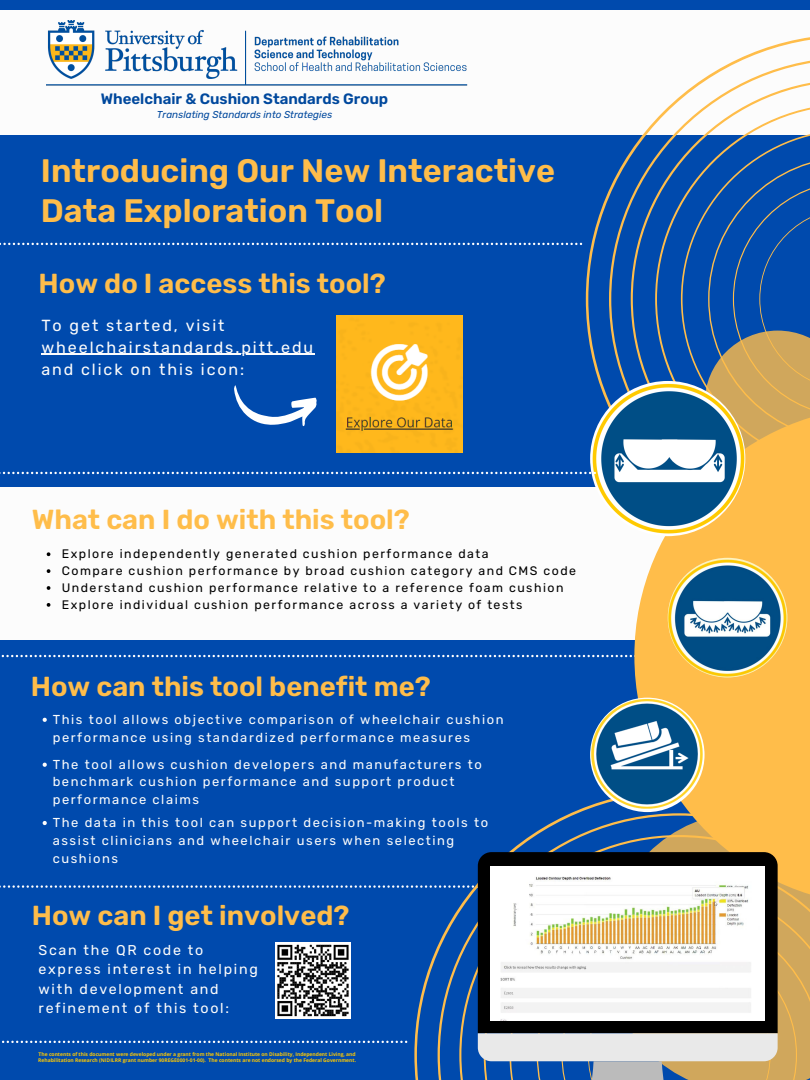
<style>
.page{position:relative;width:810px;height:1080px;background:#004aad}
.page>*{position:absolute;margin:0;border:0;box-sizing:border-box;transform-origin:0 0}
.t1{font:600 32.5px/39.9px "Rubik";color:#ffbd4a}
.t2{font:600 27.5px "Rubik";color:#ffbd4a}
.t3{font:16.06px/22px "Rubik";letter-spacing:.12em;color:#fcfcfc}
.t4{font:600 15px "Rubik";color:#00489d}
.t5{font:14.19px/19.2px "Rubik";letter-spacing:.12em;color:#fcfcfc}
.t6{font:12.94px/17.9px "Rubik";letter-spacing:.12em;color:#fcfcfc}
.t7{font:12.31px "Rubik";letter-spacing:.12em;color:#000}
.t8{font:italic 10px "Rubik";color:#00489d}
.t9{font:700 5px/6.6px "Open Sans";color:#ffca00}
</style>
<div class="page">
<div style="left:0;top:10px;width:810px;height:124px;background:#fcfcfc"></div>
<div style="left:0;top:487px;width:810px;height:153px;background:#fcfcfc"></div>
<svg style="left:1px;top:655px;width:631px;height:2px"></svg>
<div style="left:634px;top:406px;width:176px;height:500px;background:#ffbd4a"></div>
<svg style="left:47px;top:552px;width:3px;height:4px"></svg>
<svg style="left:47px;top:569px;width:3px;height:4px"></svg>
<svg style="left:47px;top:586px;width:3px;height:4px"></svg>
<svg style="left:47px;top:603px;width:3px;height:4px"></svg>
<svg style="left:586px;top:37px;width:224px;height:527px"></svg>
<svg style="left:609px;top:57px;width:201px;height:484px"></svg>
<svg style="left:0;top:885px;width:414px;height:3px"></svg>
<svg style="left:414px;top:790px;width:279px;height:290px"></svg>
<svg style="left:438px;top:813px;width:372px;height:267px"></svg>
<svg style="left:705px;top:156px;width:105px;height:321px"></svg>
<svg style="left:478px;top:852px;width:300px;height:85px;background:#030302"></svg>
<svg style="left:478px;top:937px;width:319px;height:143px;background:#908e87"></svg>
<img style="left:490px;top:866px;width:275px;height:154px">
<img style="left:590px;top:698px;width:115px;height:114px;border-radius:50%">
<img style="left:590px;top:381px;width:155px;height:155px;border-radius:50%">
<img style="left:668px;top:558px;width:119px;height:119px;border-radius:50%">
<img style="left:46px;top:21px;width:422px;height:65px">
<hr style="left:41px;top:354px;width:274px;height:1px;background:#fcfcfc">
<img style="left:336px;top:316px;width:127px;height:136px">
<svg style="left:234px;top:385px;width:83px;height:41px"></svg>
<svg style="left:0;top:243px;width:582px;height:2px"></svg>
<svg style="left:0;top:472px;width:601px;height:2px"></svg>
<img style="left:276px;top:942px;width:75px;height:76px">
<svg style="left:43px;top:718px;width:4px;height:4px"></svg>
<svg style="left:43px;top:763px;width:4px;height:4px"></svg>
<svg style="left:43px;top:821px;width:4px;height:4px"></svg>
<svg style="left:2px;top:1041px;width:405px;height:2px"></svg>
<p class="t4" style="left:101px;top:90px;width:289px">Wheelchair &amp; Cushion Standards Group</p>
<p class="t8" style="left:157px;top:109px;width:177px">Translating Standards into Strategies</p>
<p class="t1" style="left:41px;top:151px;width:516px">Introducing Our New Interactive<br>Data Exploration Tool</p>
<p class="t2" style="left:39px;top:267px;width:349px">How do I access this tool?</p>
<p class="t3" style="left:41px;top:314px;width:273px">To get started, visit wheelchairstandards.pitt.edu and click on this icon:</p>
<p class="t2" style="left:32px;top:503px;width:380px">What can I do with this tool?</p>
<p class="t7" style="left:62px;top:546px;width:428px">Explore independently generated cushion performance data</p>
<p class="t7" style="left:62px;top:563px;width:516px">Compare cushion performance by broad cushion category and CMS code</p>
<p class="t7" style="left:62px;top:580px;width:503px">Understand cushion performance relative to a reference foam cushion</p>
<p class="t7" style="left:62px;top:597px;width:462px">Explore individual cushion performance across a variety of tests</p>
<p class="t2" style="left:31px;top:670px;width:402px">How can this tool benefit me?</p>
<p class="t6" style="left:53px;top:710px;width:452px">This tool allows objective comparison of wheelchair cushion performance using standardized performance measures</p>
<p class="t6" style="left:53px;top:755px;width:431px">The tool allows cushion developers and manufacturers to benchmark cushion performance and support product performance claims</p>
<p class="t6" style="left:53px;top:814px;width:437px">The data in this tool can support decision-making tools to assist clinicians and wheelchair users when selecting cushions</p>
<p class="t2" style="left:32px;top:899px;width:319px">How can I get involved?</p>
<p class="t5" style="left:39px;top:941px;width:221px">Scan the QR code to express interest in helping with development and refinement of this tool:</p>
<p class="t9" style="left:38px;top:1051px;width:319px">The contents of this document were developed under a grant from the National Institute on Disability, Independent Living, and<br>Rehabilitation Research (NIDILRR grant number 90REGE0001-01-00). The contents are not endorsed by the Federal Government.</p>
</div>
